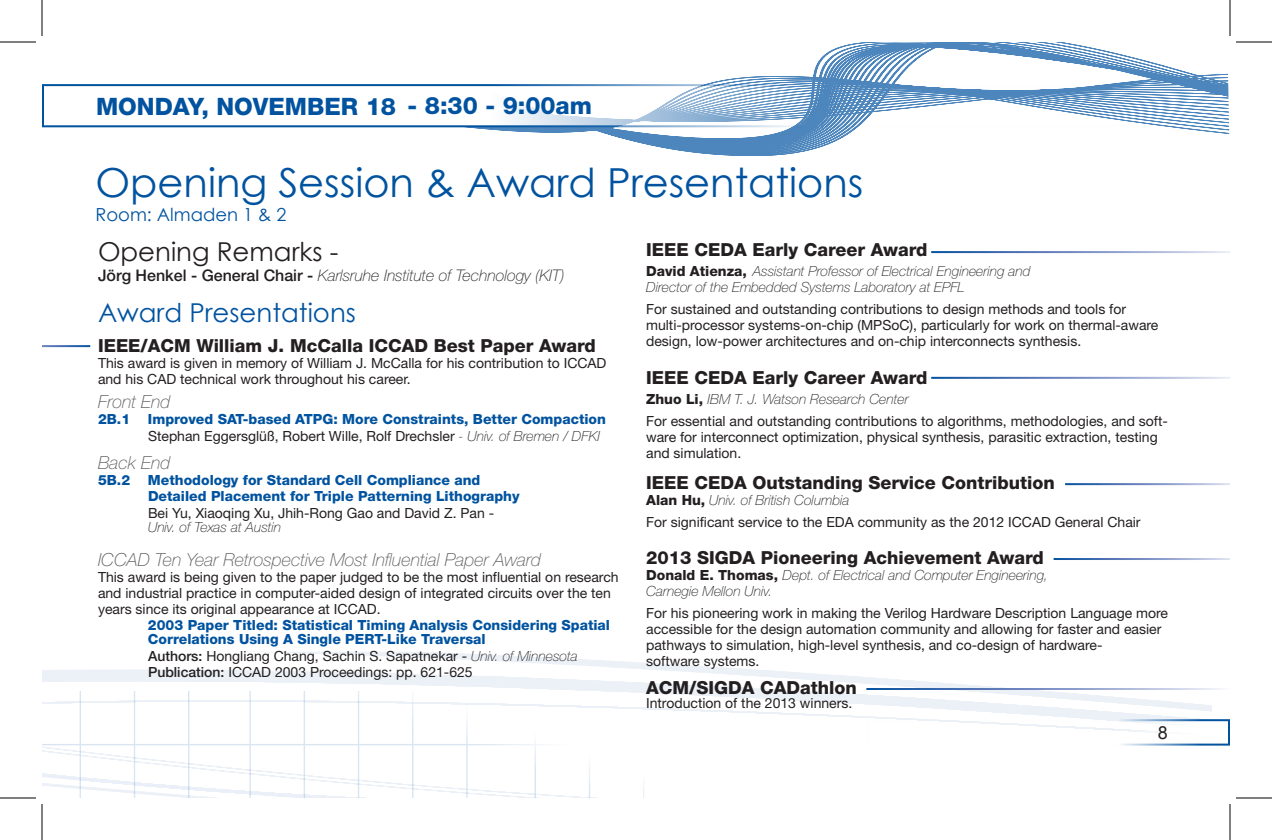
<style>
.page{position:relative;width:1272px;height:840px;background:#fff}
.page>*{position:absolute;margin:0;border:0;box-sizing:border-box;transform-origin:0 0}
.largeThintitle{font:40px "Century Gothic";color:#0153a0}
.thin_Title{font:26px "Century Gothic";color:#0153a0}
.thin_Title-2{font:26px "Century Gothic";color:#231f20}
.topTime{font:800 24px "Helvetica Neue LT Std";color:#0153a0}
.titles{font:800 18px "Helvetica Neue LT Std";color:#231f20}
.titles-2{font:italic 100 18px "Helvetica Neue LT Std";color:#57585a}
._2013_abstract{font:800 18px "Helvetica Neue LT Std";color:#231f20}
.largeThintitle-2{font:18px "Century Gothic";color:#0153a0}
.t1{font:18px "Arial";color:#231f20}
.thin_Title-3{font:italic 100 16px "Helvetica Neue LT Std";color:#231f20}
.titles-3{font:14px/16px "Helvetica Neue LT Std";color:#231f20}
.chair_org_speaker{font:800 14px/16px "Helvetica Neue LT Std";color:#0153a0}
.person{font:14px/14px "Helvetica Neue LT Std";color:#231f20}
.titles-4{font:italic 100 14px/16px "Helvetica Neue LT Std";color:#231f20}
._2013_abstract-2{font:14px/22px "Helvetica Neue LT Std";color:#231f20}
.s1{font-weight:500;font-style:normal}
.s2{font-weight:100;font-style:italic}
.s3{font-weight:500}
.s4{font-weight:800;font-style:normal}
.s5{font-weight:800}
</style>
<div class="page">
<svg style="left:271px;top:652px;width:436px;height:15px"></svg>
<svg style="left:42px;top:667px;width:1170px;height:131px"></svg>
<div style="left:866px;top:719px;width:364px;height:27px;background:#fff"></div>
<svg style="left:451px;top:42px;width:779px;height:114px"></svg>
<svg style="left:42px;top:84px;width:1132px;height:43px"></svg>
<hr style="left:866px;top:688px;width:364px;height:2px;background:#fff">
<hr style="left:0;top:42px;width:36px;height:1px;background:#000">
<hr style="left:1236px;top:42px;width:36px;height:1px;background:#000">
<hr style="left:0;top:798px;width:36px;height:1px;background:#000">
<hr style="left:1236px;top:798px;width:36px;height:1px;background:#000">
<hr style="left:42px;top:0;width:1px;height:36px;background:#000">
<hr style="left:42px;top:804px;width:1px;height:36px;background:#000">
<hr style="left:1230px;top:0;width:1px;height:36px;background:#000">
<hr style="left:1230px;top:804px;width:1px;height:36px;background:#000">
<p class="topTime" style="left:96px;top:92px;width:302px">MONDAY, NOVEMBER 18</p>
<p class="topTime" style="left:408px;top:91px;width:186px">- 8:30 - 9:00am</p>
<p class="largeThintitle" style="left:96px;top:155px;width:769px">Opening Session &amp; Award Presentations</p>
<p class="largeThintitle-2" style="left:96px;top:202px;width:192px">Room: Almaden 1 &amp; 2</p>
<p class="thin_Title-2" style="left:98px;top:233px;width:242px">Opening Remarks -</p>
<p class="thin_Title-3" style="left:98px;top:266px;width:468px"><span class="s1">Jörg Henkel ‑ General Chair ‑</span> Karlsruhe Institute of Technology (KIT)</p>
<p class="thin_Title" style="left:98px;top:294px;width:259px">Award Presentations</p>
<p class="titles" style="left:98px;top:335px;width:499px">IEEE/ACM William J. McCalla ICCAD Best Paper Award</p>
<p class="titles-3" style="left:98px;top:355px;width:510px">This award is given in memory of William J. McCalla for his contribution to ICCAD and his CAD technical work throughout his career.</p>
<p class="titles-2" style="left:98px;top:391px;width:74px">Front End</p>
<p class="chair_org_speaker" style="left:98px;top:411px;width:34px">2B.1</p>
<p class="chair_org_speaker" style="left:148px;top:411px;width:460px">Improved SAT-based ATPG: More Constraints, Better Compaction</p>
<p class="person" style="left:148px;top:429px;width:453px">Stephan Eggersglüß, Robert Wille, Rolf Drechsler <span class="s2">- Univ. of Bremen / DFKI</span></p>
<p class="titles-2" style="left:98px;top:452px;width:74px">Back End</p>
<p class="chair_org_speaker" style="left:98px;top:472px;width:34px">5B.2</p>
<p class="chair_org_speaker" style="left:148px;top:472px;width:373px">Methodology for Standard Cell Compliance and<br>Detailed Placement for Triple Patterning Lithography</p>
<p class="person" style="left:148px;top:506px;width:348px">Bei Yu, Xiaoqing Xu, Jhih-Rong Gao and David Z. Pan -<br><span class="s2">Univ. of Texas at Austin</span></p>
<p class="titles-2" style="left:98px;top:549px;width:445px">ICCAD Ten Year Retrospective Most Influential Paper Award</p>
<p class="titles-3" style="left:98px;top:569px;width:522px">This award is being given to the paper judged to be the most influential on research and industrial practice in computer-aided design of integrated circuits over the ten years since its original appearance at ICCAD.</p>
<p class="chair_org_speaker" style="left:148px;top:617px;width:464px">2003 Paper Titled: Statistical Timing Analysis Considering Spatial</p>
<p class="chair_org_speaker" style="left:148px;top:631px;width:339px">Correlations Using A Single PERT-Like Traversal</p>
<p class="person" style="left:148px;top:648px;width:431px"><span class="s3">Authors:</span> Hongliang Chang, Sachin S. Sapatnekar - <span class="s2">Univ. of Minnesota</span></p>
<p class="person" style="left:148px;top:665px;width:326px"><span class="s3">Publication:</span> ICCAD 2003 Proceedings: pp. 621-625</p>
<p class="titles" style="left:646px;top:239px;width:283px">IEEE CEDA Early Career Award</p>
<p class="titles-4" style="left:646px;top:263px;width:386px"><span class="s4">David Atienza,</span> Assistant Professor of Electrical Engineering and<br>Director of the Embedded Systems Laboratory at EPFL</p>
<p class="titles-3" style="left:646px;top:301px;width:514px">For sustained and outstanding contributions to design methods and tools for multi-processor systems-on-chip (MPSoC), particularly for work on thermal-aware design, low-power architectures and on-chip interconnects synthesis.</p>
<p class="titles" style="left:646px;top:367px;width:283px">IEEE CEDA Early Career Award</p>
<p class="titles-3" style="left:646px;top:388px;width:523px;line-height:22px"><span class="s5">Zhuo Li,</span> <span class="s2">IBM T. J. Watson Research Center<br></span>For essential and outstanding contributions to algorithms, methodologies, and soft-</p>
<p class="titles-3" style="left:646px;top:429px;width:513px">ware for interconnect optimization, physical synthesis, parasitic extraction, testing and simulation.</p>
<p class="_2013_abstract" style="left:646px;top:472px;width:410px">IEEE CEDA Outstanding Service Contribution</p>
<p class="_2013_abstract-2" style="left:646px;top:489px;width:496px"><span class="s5">Alan Hu,</span> <span class="s2">Univ. of British Columbia<br></span>For significant service to the EDA community as the 2012 ICCAD General Chair</p>
<p class="titles" style="left:646px;top:547px;width:399px">2013 SIGDA Pioneering Achievement Award</p>
<p class="titles-4" style="left:646px;top:567px;width:404px"><span class="s4">Donald E. Thomas,</span> Dept. of Electrical and Computer Engineering,<br>Carnegie Mellon Univ.</p>
<p class="titles-3" style="left:646px;top:605px;width:523px">For his pioneering work in making the Verilog Hardware Description Language more accessible for the design automation community and allowing for faster and easier pathways to simulation, high-level synthesis, and co-design of hardware-<br>software systems.</p>
<p class="titles" style="left:646px;top:677px;width:212px">ACM/SIGDA CADathlon</p>
<p class="titles-3" style="left:646px;top:695px;width:208px">Introduction of the 2013 winners.</p>
<p class="t1" style="left:1158px;top:721px;width:12px">8</p>
</div>
